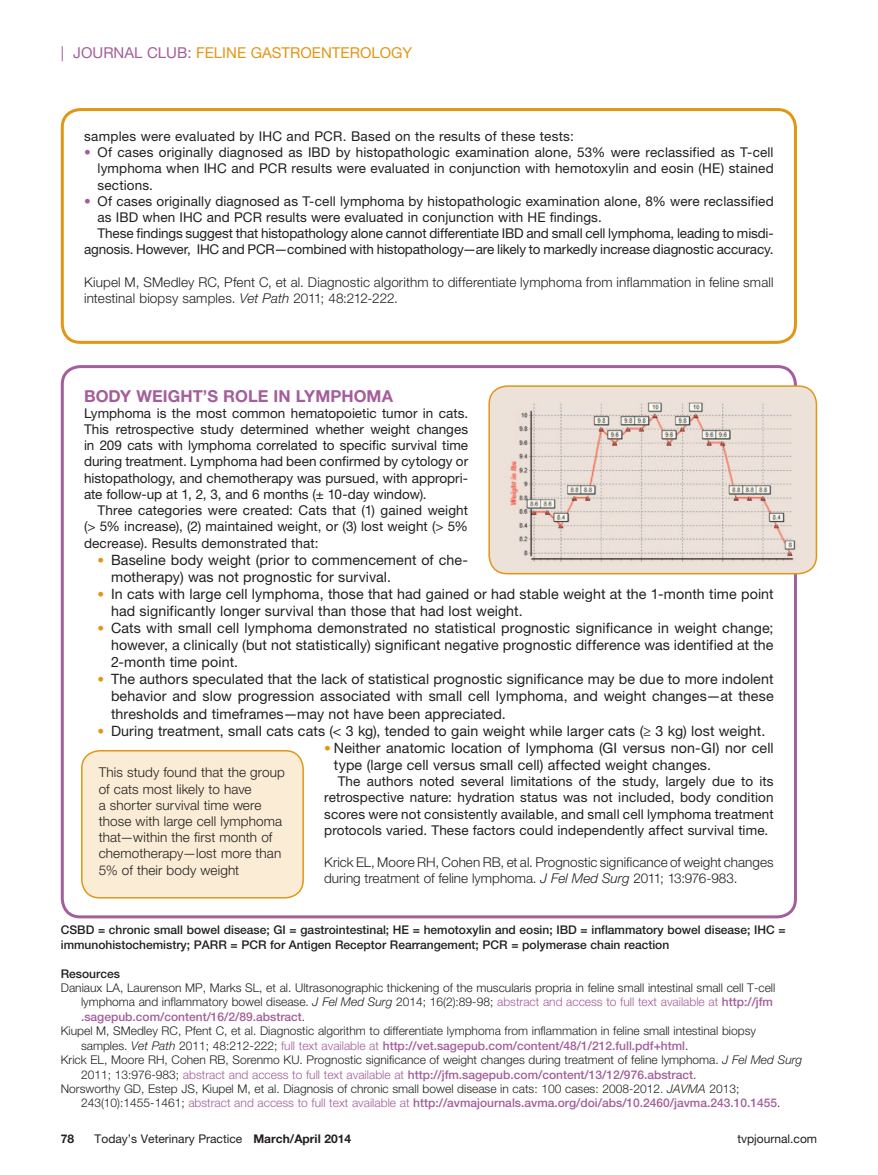
<style>
.page{position:relative;width:878px;height:1175px;background:#fff}
.page>*{position:absolute;margin:0;border:0;box-sizing:border-box;transform-origin:0 0}
.t1{font:700 16.5px "Helvetica Neue LT Std";letter-spacing:.005em;color:#a35e9b}
.t2{font:15px "Helvetica Neue LT Std";color:#e29616}
.t3{font:14.25px/17.1px "Helvetica Neue LT Std";letter-spacing:.005em;color:#231f20}
.t4{font:13.5px/16.2px "Helvetica Neue LT Std";letter-spacing:.005em;color:#231f20;text-align:justify}
.t5{font:300 13.5px/16.2px "Helvetica Neue LT Std";letter-spacing:.01em;color:#231f20}
.t6{font:300 12px "Helvetica Neue LT Std";color:#231f20}
.t7{font:500 12px "Helvetica Neue LT Std";color:#a35e9b}
.t8{font:500 12px/14.4px "Helvetica Neue LT Std";color:#231f20}
.t9{font:12px "Helvetica Neue LT Std";color:#231f20}
.t10{font:700 12px "Helvetica Neue LT Std";color:#231f20}
.s1{color:#a35e9b}
.s2{font-style:italic}
.s3{font-size:13.5px;color:#e29616}
.s4{font-weight:500;color:#a35e9b}
.s5{font-weight:300;color:#231f20}
.s6{font-weight:300;font-style:italic;color:#231f20}
.s7{font-weight:300}
.s8{font-weight:700}
</style>
<div class="page">
<div style="left:61px;top:108px;width:735px;height:236px;border:3px solid #e29616;border-radius:18px"></div>
<div style="left:61px;top:365px;width:735px;height:553px;border:3px solid #a35e9b;border-radius:18px"></div>
<div style="left:82px;top:750px;width:221px;height:147px;background:#faecd5;border-radius:18px"></div>
<div style="left:81px;top:750px;width:223px;height:148px;border:2px solid #e29616;border-radius:18px"></div>
<img style="left:491px;top:386px;width:325px;height:187px">
<div style="left:488px;top:385px;width:329px;height:189px;border:2px solid #e29616;border-radius:18px"></div>
<p class="t2" style="left:61px;top:44px;width:300px"><span class="s1">| Journal Club:</span> FELINE GASTROENTEROLO</p>
<p class="t2" style="left:391px;top:44px;width:23px">GY</p>
<p class="t4" style="left:84px;top:128px;width:491px">samples were evaluated by IHC and PCR. Based on the results of these tests:</p>
<p class="t4" style="left:98px;top:144px;width:677px;text-indent:-14px"><span class="s1">•</span> Of cases originally diagnosed as IBD by histopathologic examination alone, 53% were reclassified as T-cell lymphoma when IHC and PCR results were evaluated in conjunction with hemotoxylin and eosin (HE) stained sections.</p>
<p class="t4" style="left:84px;top:193px;width:691px"><span class="s1">•</span> Of cases originally diagnosed as T-cell lymphoma by histopathologic examination alone, 8% were reclassified</p>
<p class="t4" style="left:98px;top:209px;width:506px">as IBD when IHC and PCR results were evaluated in conjunction with HE findings.</p>
<p class="t4" style="left:98px;top:225px;width:677px">These findings suggest that histopathology alone cannot differentiate IBD and small cell lymphoma, leading to misdi-</p>
<p class="t4" style="left:84px;top:241px;width:691px">agnosis. However, IHC and PCR—combined with histopathology—are likely to markedly increase diagnostic accuracy.</p>
<p class="t5" style="left:84px;top:274px;width:691px">Kiupel M, SMedley RC, Pfent C, et al. Diagnostic algorithm to differentiate lymphoma from inflammation in feline small intestinal biopsy samples. <span class="s2">Vet Path</span> 2011; 48:212-222.</p>
<p class="t1" style="left:84px;top:385px;width:297px">BODY WEIGHT’S ROLE IN LYMPHOMA</p>
<p class="t4" style="left:84px;top:405px;width:385px">Lymphoma is the most common hematopoietic tumor in cats.<br>This retrospective study determined whether weight changes in 209 cats with lymphoma correlated to specific survival time during treatment. Lymphoma had been confirmed by cytology or histopathology, and chemotherapy was pursued, with appropri&shy;ate follow-up at 1, 2, 3, and 6 months (± 10-day window).</p>
<p class="t4" style="left:84px;top:502px;width:385px;text-indent:14px">Three categories were created: Cats that (1) gained weight (&gt; 5% increase), (2) maintained weight, or (3) lost weight (&gt; 5% decrease). Results demonstrated that:</p>
<p class="t3" style="left:111px;top:551px;width:358px;text-indent:-14px"><span class="s3">•</span> Baseline body weight (prior to commencement of che&shy;motherapy) was not prognostic for survival.</p>
<p class="t3" style="left:111px;top:585px;width:664px;text-indent:-14px"><span class="s3">•</span> In cats with large cell lymphoma, those that had gained or had stable weight at the 1-month time point had significantly longer survival than those that had lost weight.</p>
<p class="t3" style="left:111px;top:619px;width:664px;text-align:justify;text-indent:-14px"><span class="s3">•</span> Cats with small cell lymphoma demonstrated no statistical prognostic significance in weight change; however, a clinically (but not statistically) significant negative prognostic difference was identified at the 2-month time point.</p>
<p class="t3" style="left:111px;top:670px;width:664px;text-align:justify;text-indent:-14px"><span class="s3">•</span> The authors speculated that the lack of statistical prognostic significance may be due to more indolent behavior and slow progression associated with small cell lymphoma, and weight changes—at these thresholds and timeframes—may not have been appreciated.</p>
<p class="t3" style="left:98px;top:722px;width:669px"><span class="s3">•</span> During treatment, small cats cats (&lt; 3 kg), tended to gain weight while larger cats (≥ 3 kg) lost weight.</p>
<p class="t3" style="left:334px;top:739px;width:441px;text-indent:-10px"><span class="s3">•</span> Neither anatomic location of lymphoma (GI versus non-GI) nor cell type (large cell versus small cell) affected weight changes.</p>
<p class="t4" style="left:324px;top:773px;width:451px;text-indent:14px">The authors noted several limitations of the study, largely due to its retrospective nature: hydration status was not included, body condition scores were not consistently available, and small cell lymphoma treatment protocols varied. These factors could independently affect survival time.</p>
<p class="t5" style="left:324px;top:854px;width:451px">Krick EL, Moore RH, Cohen RB, et al. Prognostic significance of weight changes during treatment of feline lymphoma. <span class="s2">J Fel Med Surg</span> 2011; 13:976-983.</p>
<p class="t5" style="left:99px;top:764px;width:188px">This study found that the group of cats most likely to have<br>a shorter survival time were those with large cell lymphoma that—within the first month of chemotherapy—lost more than<br>5% of their body weight</p>
<p class="t8" style="left:61px;top:922px;width:726px">CSBD = chronic small bowel disease; GI = gastrointestinal; HE = hemotoxylin and eosin; IBD = inflammatory bowel disease; IHC = immunohistochemistry; PARR = PCR for Antigen Receptor Rearrangement; PCR = polymerase chain reaction</p>
<p class="t8" style="left:61px;top:966px;width:61px">Resources</p>
<p class="t6" style="left:61px;top:980px;width:716px">Daniaux LA, Laurenson MP, Marks SL, et al. Ultrasonographic thickening of the muscularis propria in feline small intestinal small cell T-cell</p>
<p class="t6" style="left:81px;top:994px;width:693px">lymphoma and inflammatory bowel disease. <span class="s2">J Fel Med Surg</span> 2014; 16(2):89-98; <span class="s1">abstract and access to full text available at</span> <span class="s4">http://jfm</span></p>
<p class="t7" style="left:81px;top:1009px;width:226px">.sagepub.com/content/16/2/89.abstract<span class="s5">.</span></p>
<p class="t6" style="left:61px;top:1023px;width:696px">Kiupel M, SMedley RC, Pfent C, et al. Diagnostic algorithm to differentiate lymphoma from inflammation in feline small intestinal biopsy</p>
<p class="t7" style="left:81px;top:1038px;width:609px"><span class="s5">samples.</span> <span class="s6">Vet Path</span> <span class="s5">2011; 48:212-222;</span> <span class="s7">full text available at</span> http://vet.sagepub.com/content/48/1/212.full.pdf+html<span class="s5">.</span></p>
<p class="t6" style="left:61px;top:1052px;width:743px">Krick EL, Moore RH, Cohen RB, Sorenmo KU. Prognostic significance of weight changes during treatment of feline lymphoma. <span class="s2">J Fel Med Surg</span></p>
<p class="t7" style="left:81px;top:1067px;width:617px"><span class="s5">2011; 13:976-983;</span> <span class="s7">abstract and access to full text available at</span> http://jfm.sagepub.com/content/13/12/976.abstract<span class="s5">.</span></p>
<p class="t6" style="left:61px;top:1081px;width:680px">Norsworthy GD, Estep JS, Kiupel M, et al. Diagnosis of chronic small bowel disease in cats: 100 cases: 2008-2012. <span class="s2">JAVMA</span> 2013;</p>
<p class="t7" style="left:81px;top:1095px;width:701px"><span class="s5">243(10):1455-1461;</span> <span class="s7">abstract and access to full text available at</span> http://avmajournals.avma.org/doi/abs/10.2460/javma.243.10.1455<span class="s5">.</span></p>
<p class="t10" style="left:61px;top:1131px;width:15px">78</p>
<p class="t9" style="left:94px;top:1131px;width:258px">Today’s Veterinary Practice <span class="s8">MARCH/APRIL 2014</span></p>
<p class="t9" style="left:737px;top:1131px;width:81px">tvpjournal.com</p>
</div>
